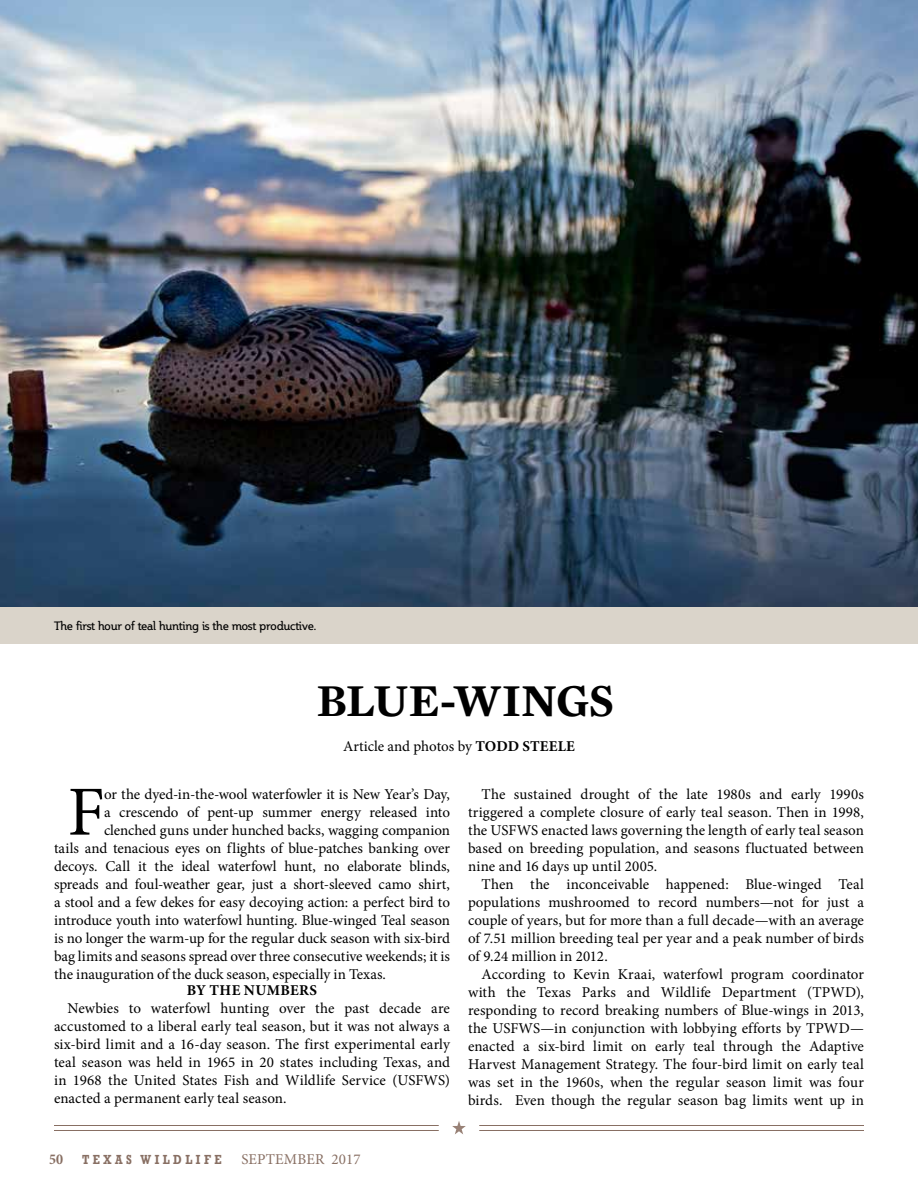
<style>
.page{position:relative;width:918px;height:1188px;background:#fff}
.page>*{position:absolute;margin:0;border:0;box-sizing:border-box;transform-origin:0 0}
.t1{font:70.35px "Minion Pro";color:#000}
.t2{font:600 46.5px "Mercury Text G1";letter-spacing:-.01em;color:#000}
.t3{font:15px/18px "Minion Pro";letter-spacing:-.005em;color:#000;text-align:justify}
.t4{font:15px "Minion Pro";letter-spacing:.01em;color:#886f63}
.t5{font:700 15px "Minion Pro";letter-spacing:.03em;color:#000}
.t6{font:700 condensed 15px "Minion Pro";color:#886f63}
.t7{font:700 13.5px "Rockwell";letter-spacing:.325em;color:#886f63;scale:.8 1}
.t8{font:12px "Steinem";letter-spacing:-.01em;color:#000}
.s1{font-weight:700}
</style>
<div class="page">
<svg style="left:452px;top:1121px;width:14px;height:13px"></svg>
<hr style="left:479px;top:1125px;width:385px;height:1px;background:#886f63">
<hr style="left:479px;top:1130px;width:385px;height:1px;background:#886f63">
<hr style="left:54px;top:1125px;width:385px;height:1px;background:#886f63">
<hr style="left:54px;top:1130px;width:385px;height:1px;background:#886f63">
<img style="left:0;top:0;width:918px;height:608px">
<div style="left:0;top:608px;width:918px;height:36px;background:#dad4ca"></div>
<p class="t8" style="left:54px;top:619px;width:264px">The first hour of teal hunting is the most productive.</p>
<h2 class="t2" style="left:317px;top:672px;width:299px">BLUE-WINGS</h2>
<p class="t3" style="left:343px;top:738px;width:233px">Article and photos by <span class="s1">TODD STEELE</span></p>
<h1 class="t1" style="left:68px;top:765px;width:39px">F</h1>
<p class="t3" style="left:104px;top:785px;width:347px">or the dyed-in-the-wool waterfowler it is New Year’s Day,</p>
<p class="t3" style="left:104px;top:803px;width:347px">a crescendo of pent-up summer energy released into</p>
<p class="t3" style="left:104px;top:821px;width:347px">clenched guns under hunched backs, wagging companion</p>
<p class="t3" style="left:54px;top:839px;width:397px">tails and tenacious eyes on flights of blue-patches banking over</p>
<p class="t3" style="left:54px;top:857px;width:398px">decoys. Call it the ideal waterfowl hunt, no elaborate blinds,</p>
<p class="t3" style="left:54px;top:875px;width:398px">spreads and foul-weather gear, just a short-sleeved camo shirt,</p>
<p class="t3" style="left:54px;top:893px;width:397px">a stool and a few dekes for easy decoying action: a perfect bird to</p>
<p class="t3" style="left:54px;top:911px;width:398px">introduce youth into waterfowl hunting. Blue-winged Teal season</p>
<p class="t3" style="left:54px;top:929px;width:397px">is no longer the warm-up for the regular duck season with six-bird</p>
<p class="t3" style="left:54px;top:947px;width:398px">bag limits and seasons spread over three consecutive weekends; it is</p>
<p class="t3" style="left:54px;top:965px;width:334px">the inauguration of the duck season, especially in Texas.</p>
<p class="t5" style="left:187px;top:980px;width:132px">BY THE NUMBERS</p>
<p class="t3" style="left:54px;top:999px;width:398px;text-indent:14px">Newbies to waterfowl hunting over the past decade are accustomed to a liberal early teal season, but it was not always a six-bird limit and a 16-day season. The first experimental early teal season was held in 1965 in 20 states including Texas, and in 1968 the United States Fish and Wildlife Service (USFWS) enacted a permanent early teal season.</p>
<p class="t3" style="left:468px;top:785px;width:398px;text-indent:14px">The sustained drought of the late 1980s and early 1990s triggered a complete closure of early teal season. Then in 1998, the USFWS enacted laws governing the length of early teal season based on breeding population, and seasons fluctuated between nine and 16 days up until 2005.</p>
<p class="t3" style="left:468px;top:875px;width:398px;text-indent:14px">Then the inconceivable happened: Blue-winged Teal populations mushroomed to record numbers—not for just a couple of years, but for more than a full decade—with an average of 7.51 million breeding teal per year and a peak number of birds of 9.24 million in 2012.</p>
<p class="t3" style="left:468px;top:965px;width:398px;text-indent:14px">According to Kevin Kraai, waterfowl program coordinator with the Texas Parks and Wildlife Department (TPWD), responding to record breaking numbers of Blue-wings in 2013, the USFWS—in conjunction with lobbying efforts by TPWD— enacted a six-bird limit on early teal through the Adaptive Harvest Management Strategy. The four-bird limit on early teal was set in the 1960s, when the regular season limit was four birds. Even though the regular season bag limits went up in</p>
<p class="t6" style="left:49px;top:1149px;width:15px">50</p>
<p class="t7" style="left:82px;top:1152px;width:176px">TEXAS WILDLIFE</p>
<p class="t4" style="left:242px;top:1149px;width:121px">SEPTEMBER 2017</p>
</div>
